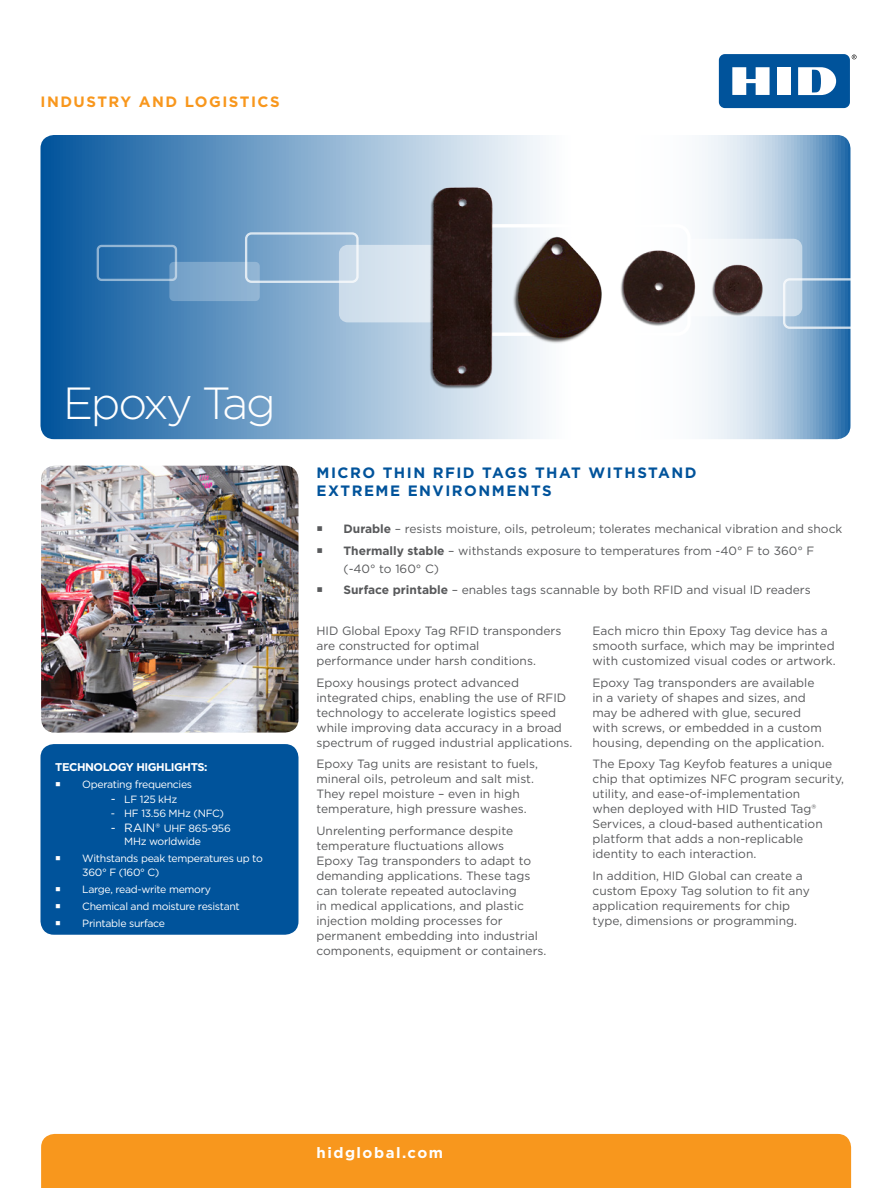
<style>
.page{position:relative;width:891px;height:1188px;background:#fff}
.page>*{position:absolute;margin:0;border:0;box-sizing:border-box;transform-origin:0 0}
.t1{font:300 45px "Gotham";letter-spacing:-.055em;color:#fff}
.t2{font:700 15px/18px "Gotham";letter-spacing:.1em;color:#00539b}
.t3{font:700 15px "Gotham";letter-spacing:.1em;color:#f8971d}
.t4{font:700 15px "Gotham";letter-spacing:.1em;color:#fff}
.t5{font:12px/15px "Gotham";color:#58595b}
.t6{font:700 11.25px "Gotham";letter-spacing:-.04em;color:#fff}
.t7{font:10.5px/13.5px "Gotham";letter-spacing:-.03em;color:#fff}
.s1{font-size:12px}
.s2{font-weight:700}
</style>
<div class="page">
<svg style="left:40px;top:135px;width:810px;height:304px;background:#578ebd"></svg>
<svg style="left:852px;top:55px;width:5px;height:4px"></svg>
<div style="left:719px;top:54px;width:131px;height:54px;background:#00539b;border-radius:6px"></div>
<div style="left:777px;top:67px;width:14px;height:28px;background:#fff"></div>
<svg style="left:732px;top:67px;width:38px;height:28px"></svg>
<svg style="left:798px;top:67px;width:38px;height:28px"></svg>
<div style="left:41px;top:1134px;width:810px;height:54px;background:#f8971d"></div>
<img style="left:41px;top:466px;width:257px;height:267px">
<div style="left:40px;top:744px;width:258px;height:191px;background:#00539b;border-radius:14px"></div>
<div style="left:245px;top:232px;width:114px;height:51px;border:2px solid #fff;border-radius:5px"></div>
<svg style="left:169px;top:262px;width:91px;height:39px;background:#84abce"></svg>
<div style="left:97px;top:245px;width:80px;height:36px;border:2px solid #fff;border-radius:4px"></div>
<div style="left:339px;top:245px;width:37px;height:77px;background:#d0dfec"></div>
<svg style="left:821px;top:239px;width:30px;height:90px;background:#4a84b8"></svg>
<img style="left:376px;top:139px;width:445px;height:296px">
<p class="t3" style="left:40px;top:92px;width:241px">INDUSTRY AND LOGISTICS</p>
<p class="t1" style="left:63px;top:375px;width:214px">Epoxy Tag</p>
<p class="t6" style="left:55px;top:760px;width:154px">TECHNOLOGY HIGHLIGHTS:</p>
<p class="t7" style="left:82px;top:777px;width:111px">Operating frequencies</p>
<p class="t7" style="left:111px;top:792px;width:68px"><span class="s1">-</span> LF 125 kHz</p>
<p class="t7" style="left:111px;top:806px;width:115px">- HF 13.56 MHz (NFC)</p>
<p class="t7" style="left:124px;top:821px;width:108px;text-indent:-14px"><span class="s1">- RAIN®</span> UHF 865-956<br>MHz worldwide</p>
<p class="t7" style="left:82px;top:851px;width:182px">Withstands peak temperatures up to<br>360° F (160° C)</p>
<p class="t7" style="left:82px;top:882px;width:130px">Large, read-write memory</p>
<p class="t7" style="left:82px;top:899px;width:159px">Chemical and moisture resistant</p>
<p class="t7" style="left:82px;top:916px;width:84px">Printable surface</p>
<p class="t2" style="left:316px;top:463px;width:382px">MICRO THIN RFID TAGS THAT WITHSTAND<br>EXTREME ENVIRONMENTS</p>
<p class="t5" style="left:344px;top:521px;width:500px"><span class="s2">Durable</span> – resists moisture, oils, petroleum; tolerates mechanical vibration and shock</p>
<p class="t5" style="left:344px;top:541px;width:472px;line-height:18px"><span class="s2">Thermally stable</span> – withstands exposure to temperatures from -40° F to 360° F (-40° to 160° C)</p>
<p class="t5" style="left:344px;top:582px;width:469px"><span class="s2">Surface printable</span> – enables tags scannable by both RFID and visual ID readers</p>
<p class="t5" style="left:592px;top:623px;width:245px">Each micro thin Epoxy Tag device has a smooth surface, which may be imprinted with customized visual codes or artwork.</p>
<p class="t5" style="left:592px;top:675px;width:233px">Epoxy Tag transponders are available in a variety of shapes and sizes, and may be adhered with glue, secured with screws, or embedded in a custom housing, depending on the application.</p>
<p class="t5" style="left:592px;top:756px;width:253px">The Epoxy Tag Keyfob features a unique chip that optimizes NFC program security, utility, and ease-of-implementation<br>when deployed with HID Trusted Tag® Services, a cloud-based authentication platform that adds a non-replicable identity to each interaction.</p>
<p class="t5" style="left:592px;top:868px;width:219px">In addition, HID Global can create a custom Epoxy Tag solution to fit any application requirements for chip type, dimensions or programming.</p>
<p class="t5" style="left:316px;top:623px;width:246px">HID Global Epoxy Tag RFID transponders are constructed for optimal<br>performance under harsh conditions.</p>
<p class="t5" style="left:316px;top:675px;width:257px">Epoxy housings protect advanced integrated chips, enabling the use of RFID technology to accelerate logistics speed while improving data accuracy in a broad spectrum of rugged industrial applications.</p>
<p class="t5" style="left:316px;top:756px;width:223px">Epoxy Tag units are resistant to fuels, mineral oils, petroleum and salt mist.<br>They repel moisture – even in high temperature, high pressure washes.</p>
<p class="t5" style="left:316px;top:823px;width:232px">Unrelenting performance despite temperature fluctuations allows<br>Epoxy Tag transponders to adapt to demanding applications. These tags can tolerate repeated autoclaving<br>in medical applications, and plastic injection molding processes for permanent embedding into industrial components, equipment or containers.</p>
<p class="t4" style="left:316px;top:1142px;width:128px">hidglobal.com</p>
</div>
